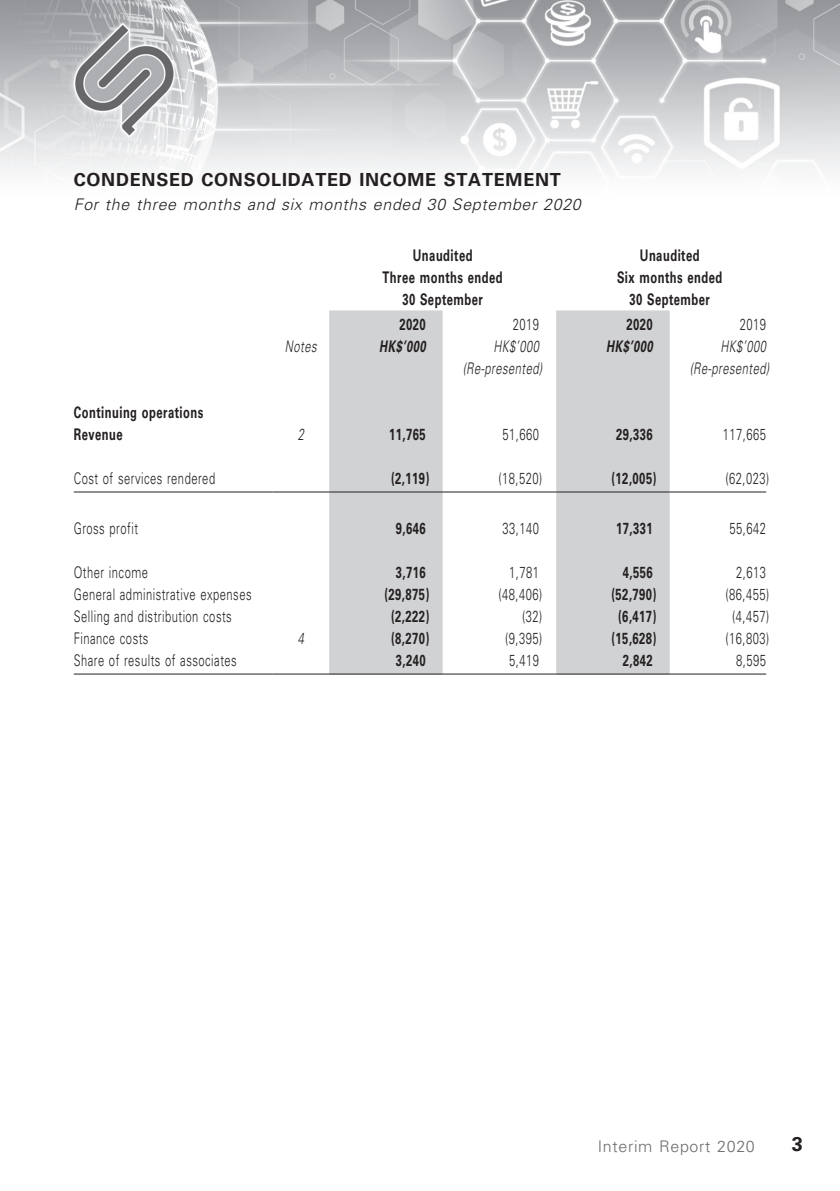
<style>
.page{position:relative;width:840px;height:1191px;background:#fff}
.page>*{position:absolute;margin:0;border:0;box-sizing:border-box;transform-origin:0 0}
.t1{font:700 20px "Univers LT Std";color:#231f20}
.t2{font:700 18px "Univers";letter-spacing:.04em;color:#231f20}
.t3{font:300 16px "Univers";letter-spacing:.04em;color:#231f20;scale:.7 1}
.t4{font:700 16px/22px "Univers";letter-spacing:.04em;color:#231f20;text-align:center;scale:.7 1}
.t5{font:italic 300 16px "Univers";letter-spacing:.04em;color:#231f20}
.t6{font:italic 300 16px "Univers";letter-spacing:.04em;color:#231f20;scale:.7 1}
.t7{font:300 16px "Univers";letter-spacing:.04em;color:#6c6d70}
.t8{font:italic 700 16px "Univers";letter-spacing:.04em;color:#231f20;scale:.7 1}
</style>
<div class="page">
<img style="left:0;top:0;width:839px;height:675px">
<svg style="left:329px;top:310px;width:340px;height:363px;fill:#d1d2d4"></svg>
<hr style="left:74px;top:491px;width:198px;height:1px;background:#231f20">
<hr style="left:272px;top:491px;width:57px;height:1px;background:#231f20">
<hr style="left:329px;top:491px;width:113px;height:1px;background:#231f20">
<hr style="left:442px;top:491px;width:114px;height:1px;background:#231f20">
<hr style="left:556px;top:491px;width:113px;height:1px;background:#231f20">
<hr style="left:669px;top:491px;width:96px;height:1px;background:#231f20">
<hr style="left:74px;top:673px;width:198px;height:1px;background:#231f20">
<hr style="left:272px;top:673px;width:57px;height:1px;background:#231f20">
<hr style="left:329px;top:673px;width:113px;height:1px;background:#231f20">
<hr style="left:442px;top:673px;width:114px;height:1px;background:#231f20">
<hr style="left:556px;top:673px;width:113px;height:1px;background:#231f20">
<hr style="left:669px;top:673px;width:96px;height:1px;background:#231f20">
<p class="t2" style="left:74px;top:173px;width:488px">CONDENSED CONSOLIDATED INCOME STATEMENT</p>
<p class="t5" style="left:74px;top:198px;width:508px">For the three months and six months ended 30 September 2020</p>
<p class="t4" style="left:412px;top:246px;width:87px">Unaudited</p>
<p class="t4" style="left:639px;top:246px;width:87px">Unaudited</p>
<p class="t4" style="left:382px;top:268px;width:173px">Three months ended<br>30 September</p>
<p class="t4" style="left:616px;top:268px;width:152px">Six months ended<br>30 September</p>
<p class="t4" style="left:399px;top:315px;width:39px">2020</p>
<p class="t3" style="left:512px;top:319px;width:39px">2019</p>
<p class="t4" style="left:626px;top:315px;width:39px">2020</p>
<p class="t3" style="left:739px;top:319px;width:39px">2019</p>
<p class="t6" style="left:285px;top:341px;width:47px">Notes</p>
<p class="t8" style="left:379px;top:341px;width:68px">HK$’000</p>
<p class="t6" style="left:493px;top:341px;width:67px">HK$’000</p>
<p class="t8" style="left:606px;top:341px;width:68px">HK$’000</p>
<p class="t6" style="left:720px;top:341px;width:67px">HK$’000</p>
<p class="t6" style="left:462px;top:363px;width:115px">(Re-presented)</p>
<p class="t6" style="left:689px;top:363px;width:115px">(Re-presented)</p>
<p class="t4" style="left:74px;top:403px;width:186px;text-align:left">Continuing operations<br>Revenue</p>
<p class="t6" style="left:297px;top:429px;width:10px">2</p>
<p class="t4" style="left:389px;top:425px;width:54px">11,765</p>
<p class="t3" style="left:502px;top:429px;width:54px">51,660</p>
<p class="t4" style="left:615px;top:425px;width:54px">29,336</p>
<p class="t3" style="left:722px;top:429px;width:63px">117,665</p>
<p class="t3" style="left:74px;top:473px;width:203px">Cost of services rendered</p>
<p class="t4" style="left:391px;top:469px;width:56px">(2,119)</p>
<p class="t3" style="left:498px;top:473px;width:64px">(18,520)</p>
<p class="t4" style="left:611px;top:469px;width:66px">(12,005)</p>
<p class="t3" style="left:725px;top:473px;width:64px">(62,023)</p>
<p class="t3" style="left:74px;top:523px;width:93px">Gross profit</p>
<p class="t4" style="left:395px;top:519px;width:44px">9,646</p>
<p class="t3" style="left:502px;top:523px;width:54px">33,140</p>
<p class="t4" style="left:615px;top:519px;width:54px">17,331</p>
<p class="t3" style="left:729px;top:523px;width:54px">55,642</p>
<p class="t3" style="left:74px;top:567px;width:108px">Other income</p>
<p class="t4" style="left:395px;top:563px;width:44px">3,716</p>
<p class="t3" style="left:509px;top:567px;width:44px">1,781</p>
<p class="t4" style="left:622px;top:563px;width:44px">4,556</p>
<p class="t3" style="left:735px;top:567px;width:44px">2,613</p>
<p class="t3" style="left:74px;top:589px;width:255px">General administrative expenses</p>
<p class="t4" style="left:384px;top:585px;width:66px">(29,875)</p>
<p class="t3" style="left:498px;top:589px;width:64px">(48,406)</p>
<p class="t4" style="left:611px;top:585px;width:66px">(52,790)</p>
<p class="t3" style="left:725px;top:589px;width:64px">(86,455)</p>
<p class="t3" style="left:74px;top:611px;width:227px">Selling and distribution costs</p>
<p class="t4" style="left:391px;top:607px;width:56px">(2,222)</p>
<p class="t3" style="left:522px;top:611px;width:30px">(32)</p>
<p class="t4" style="left:617px;top:607px;width:56px">(6,417)</p>
<p class="t3" style="left:731px;top:611px;width:54px">(4,457)</p>
<p class="t3" style="left:74px;top:633px;width:108px">Finance costs</p>
<p class="t6" style="left:297px;top:633px;width:10px">4</p>
<p class="t4" style="left:391px;top:629px;width:56px">(8,270)</p>
<p class="t3" style="left:505px;top:633px;width:54px">(9,395)</p>
<p class="t4" style="left:611px;top:629px;width:66px">(15,628)</p>
<p class="t3" style="left:725px;top:633px;width:64px">(16,803)</p>
<p class="t3" style="left:74px;top:655px;width:234px">Share of results of associates</p>
<p class="t4" style="left:395px;top:651px;width:44px">3,240</p>
<p class="t3" style="left:509px;top:655px;width:44px">5,419</p>
<p class="t4" style="left:622px;top:651px;width:44px">2,842</p>
<p class="t3" style="left:735px;top:655px;width:44px">8,595</p>
<p class="t7" style="left:597px;top:1140px;width:158px">Interim Report 2020</p>
<p class="t1" style="left:791px;top:1135px;width:13px">3</p>
</div>
